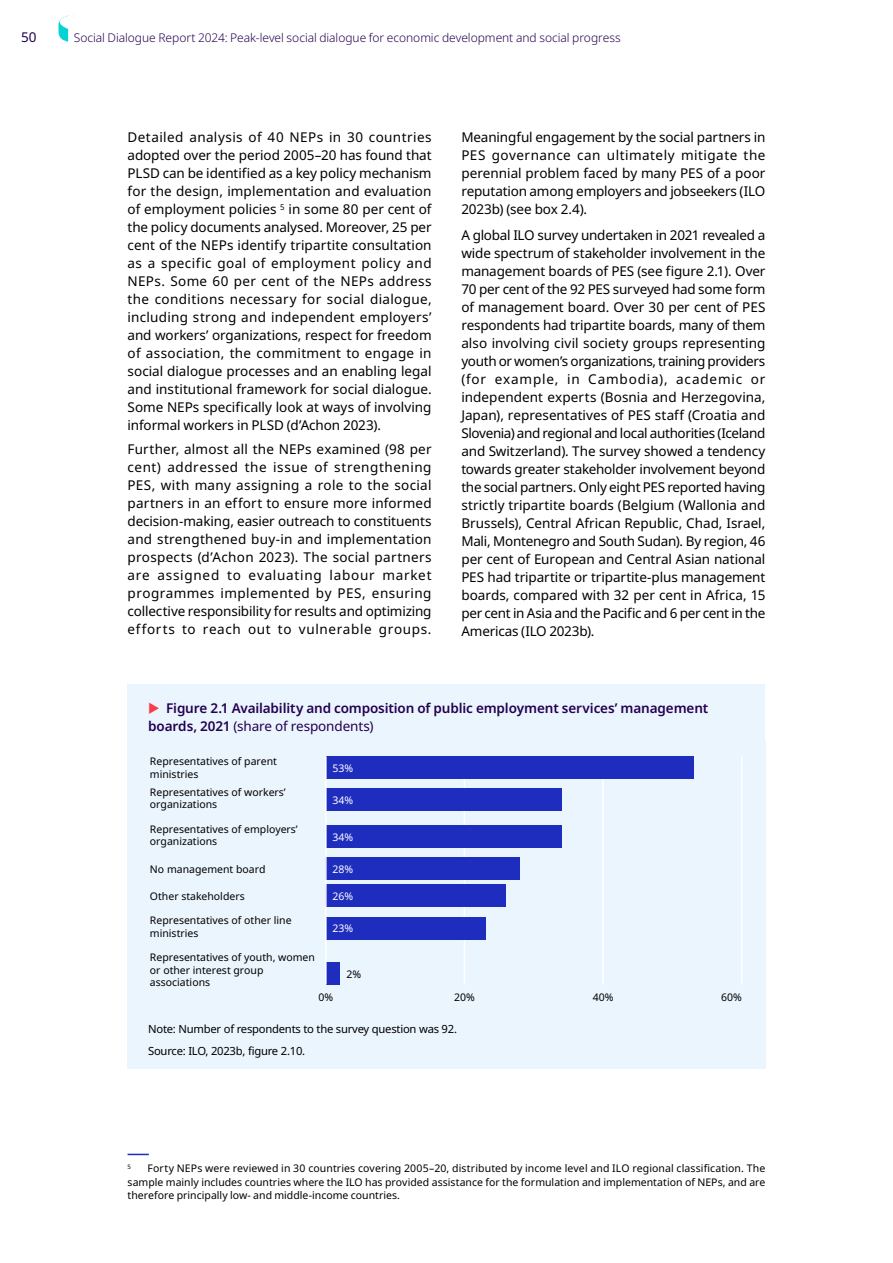
<style>
.page{position:relative;width:893px;height:1263px;background:#fff}
.page>*{position:absolute;margin:0;border:0;box-sizing:border-box;transform-origin:0 0}
.Body_text_black{font:13.5px/18px "Noto Sans";letter-spacing:-.01em;color:#000;text-align:justify}
.t1{font:600 13.5px/18px "Noto Sans";letter-spacing:-.01em;color:#230050}
.t2{font:13.5px "Noto Sans";color:#230050}
.t3{font:300 12px "Noto Sans";letter-spacing:-.005em;color:#230050}
.t4{font:11.25px/22px "Noto Sans";letter-spacing:-.02em;color:#000}
.Footnotes{font:10.5px/12.6px "Noto Sans";color:#000}
.t5{font:10.5px "Noto Sans";color:#fff}
.Footnotes-2{font:6.15px "Noto Sans";color:#000}
.s1{font-weight:400}
</style>
<div class="page">
<svg style="left:128px;top:1154px;width:21px;height:1px"></svg>
<div style="left:127px;top:741px;width:638px;height:327px;background:#ebf5fd"></div>
<hr style="left:464px;top:756px;width:1px;height:228px;background:#fff">
<hr style="left:602px;top:756px;width:2px;height:228px;background:#fff">
<hr style="left:741px;top:756px;width:1px;height:228px;background:#fff">
<div style="left:326px;top:756px;width:367px;height:23px;background:#1e2dbe"></div>
<div style="left:326px;top:788px;width:235px;height:23px;background:#1e2dbe"></div>
<div style="left:326px;top:825px;width:235px;height:23px;background:#1e2dbe"></div>
<div style="left:326px;top:857px;width:194px;height:23px;background:#1e2dbe"></div>
<div style="left:326px;top:885px;width:180px;height:22px;background:#1e2dbe"></div>
<div style="left:326px;top:917px;width:159px;height:22px;background:#1e2dbe"></div>
<div style="left:326px;top:962px;width:14px;height:22px;background:#1e2dbe"></div>
<hr style="left:325px;top:756px;width:2px;height:228px;background:#fff">
<div style="left:127px;top:685px;width:638px;height:70px;background:#ebf5fd"></div>
<svg style="left:58px;top:14px;width:16px;height:28px"></svg>
<p class="t2" style="left:21px;top:27px;width:17px">50</p>
<p class="t3" style="left:74px;top:29px;width:548px">Social Dialogue Report 2024: Peak-level social dialogue for economic development and social progress</p>
<p class="Body_text_black" style="left:128px;top:128px;width:306px">Detailed analysis of 40 NEPs in 30 countries adopted over the period 2005–20 has found that PLSD can be identified as a key policy mechanism for the design, implementation and evaluation of employment policies <sup>5</sup> in some 80 per cent of the policy documents analysed. Moreover, 25 per cent of the NEPs identify tripartite consultation as a specific goal of employment policy and NEPs. Some 60 per cent of the NEPs address the conditions necessary for social dialogue, including strong and independent employers’ and workers’ organizations, respect for freedom of association, the commitment to engage in social dialogue processes and an enabling legal and institutional framework for social dialogue.<br>Some NEPs specifically look at ways of involving informal workers in PLSD (d’Achon 2023).</p>
<p class="Body_text_black" style="left:128px;top:441px;width:306px">Further, almost all the NEPs examined (98 per cent) addressed the issue of strengthening PES, with many assigning a role to the social partners in an effort to ensure more informed decision-making, easier outreach to constituents and strengthened buy-in and implementation prospects (d’Achon 2023). The social partners are assigned to evaluating labour market programmes implemented by PES, ensuring collective responsibility for results and optimizing efforts to reach out to vulnerable groups.</p>
<p class="Body_text_black" style="left:461px;top:128px;width:306px">Meaningful engagement by the social partners in PES governance can ultimately mitigate the perennial problem faced by many PES of a poor reputation among employers and jobseekers (ILO 2023b) (see box 2.4).</p>
<p class="Body_text_black" style="left:461px;top:226px;width:306px">A global ILO survey undertaken in 2021 revealed a wide spectrum of stakeholder involvement in the management boards of PES (see figure 2.1). Over 70 per cent of the 92 PES surveyed had some form of management board. Over 30 per cent of PES respondents had tripartite boards, many of them also involving civil society groups representing youth or women’s organizations, training providers (for example, in Cambodia), academic or independent experts (Bosnia and Herzegovina, Japan), representatives of PES staff (Croatia and Slovenia) and regional and local authorities (Iceland and Switzerland). The survey showed a tendency towards greater stakeholder involvement beyond the social partners. Only eight PES reported having strictly tripartite boards (Belgium (Wallonia and Brussels), Central African Republic, Chad, Israel, Mali, Montenegro and South Sudan). By region, 46 per cent of European and Central Asian national PES had tripartite or tripartite-plus management boards, compared with 32 per cent in Africa, 15 per cent in Asia and the Pacific and 6 per cent in the Americas (ILO 2023b).</p>
<p class="t1" style="left:148px;top:699px;width:562px;text-indent:18px">Figure 2.1 Availability and composition of public employment services’ management boards, 2021 <span class="s1">(share of respondents)</span></p>
<p class="Footnotes" style="left:150px;top:755px;width:129px">Representatives of parent ministries</p>
<p class="Footnotes" style="left:150px;top:786px;width:137px">Representatives of workers’ organizations</p>
<p class="Footnotes" style="left:150px;top:823px;width:149px">Representatives of employers’ organizations</p>
<p class="Footnotes" style="left:150px;top:863px;width:117px">No management board</p>
<p class="Footnotes" style="left:150px;top:890px;width:96px">Other stakeholders</p>
<p class="Footnotes" style="left:150px;top:914px;width:143px">Representatives of other line ministries</p>
<p class="Footnotes" style="left:150px;top:951px;width:167px">Representatives of youth, women or other interest group associations</p>
<p class="t5" style="left:332px;top:761px;width:22px">53%</p>
<p class="t5" style="left:332px;top:793px;width:22px">34%</p>
<p class="t5" style="left:332px;top:830px;width:22px">34%</p>
<p class="t5" style="left:332px;top:862px;width:22px">28%</p>
<p class="t5" style="left:332px;top:889px;width:22px">26%</p>
<p class="t5" style="left:332px;top:921px;width:22px">23%</p>
<p class="Footnotes" style="left:346px;top:968px;width:16px">2%</p>
<p class="Footnotes" style="left:318px;top:991px;width:16px">0%</p>
<p class="Footnotes" style="left:454px;top:991px;width:22px">20%</p>
<p class="Footnotes" style="left:593px;top:991px;width:22px">40%</p>
<p class="Footnotes" style="left:721px;top:991px;width:22px">60%</p>
<p class="t4" style="left:148px;top:1018px;width:310px">Note: Number of respondents to the survey question was 92.<br>Source: ILO, 2023b, figure 2.10.</p>
<p class="Footnotes" style="left:128px;top:1162px;width:639px;line-height:13.5px;text-align:justify;text-indent:20px">Forty NEPs were reviewed in 30 countries covering 2005–20, distributed by income level and ILO regional classification. The sample mainly includes countries where the ILO has provided assistance for the formulation and implementation of NEPs, and are therefore principally low- and middle-income countries.</p>
<p class="Footnotes-2" style="left:128px;top:1162px;width:5px">5</p>
</div>
